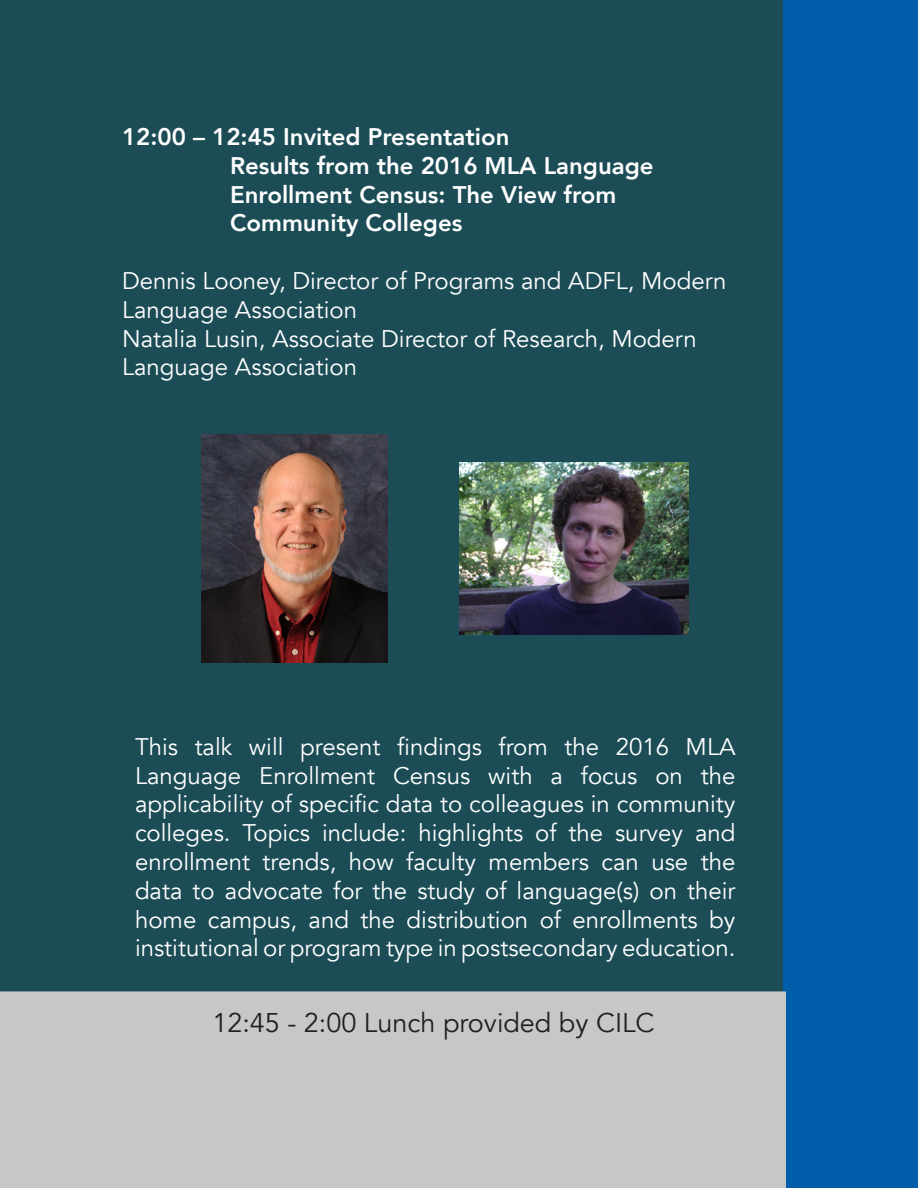
<style>
.page{position:relative;width:918px;height:1188px;background:#fff}
.page>*{position:absolute;margin:0;border:0;box-sizing:border-box;transform-origin:0 0}
.t1{font:27px "Avenir";color:#231f20}
.t2{font:24px/28.8px "Avenir";color:#fff}
.t3{font:800 24px "Avenir";color:#fff}
</style>
<div class="page">
<div style="left:0;top:0;width:783px;height:991px;background:#1c4d56"></div>
<div style="left:784px;top:2px;width:132px;height:1184px;background:#025eab"></div>
<div style="left:783px;top:0;width:135px;height:1188px;border:3px solid #025eab"></div>
<div style="left:2px;top:993px;width:782px;height:193px;background:#c5c7c9"></div>
<div style="left:0;top:991px;width:786px;height:197px;border:3px solid #c5c7c9"></div>
<img style="left:202px;top:434px;width:186px;height:229px">
<p class="t3" style="left:122px;top:118px;width:389px">12:00 – 12:45 Invited Presentation</p>
<p class="t3" style="left:230px;top:147px;width:425px">Results from the 2016 MLA Language</p>
<p class="t3" style="left:230px;top:176px;width:388px">Enrollment Census: The View from</p>
<p class="t3" style="left:230px;top:204px;width:234px">Community Colleges</p>
<p class="t2" style="left:122px;top:267px;width:606px">Dennis Looney, Director of Programs and ADFL, Modern<br>Language Association</p>
<p class="t2" style="left:122px;top:324px;width:576px">Natalia Lusin, Associate Director of Research, Modern<br>Language Association</p>
<p class="t2" style="left:135px;top:733px;width:602px;text-align:justify">This talk will present findings from the 2016 MLA Language Enrollment Census with a focus on the applicability of specific data to colleagues in community colleges. Topics include: highlights of the survey and enrollment trends, how faculty members can use the data to advocate for the study of language(s) on their home campus, and the distribution of enrollments by institutional or program type in postsecondary education.</p>
<p class="t1" style="left:212px;top:1007px;width:444px">12:45 - 2:00 Lunch provided by CILC</p>
</div>
